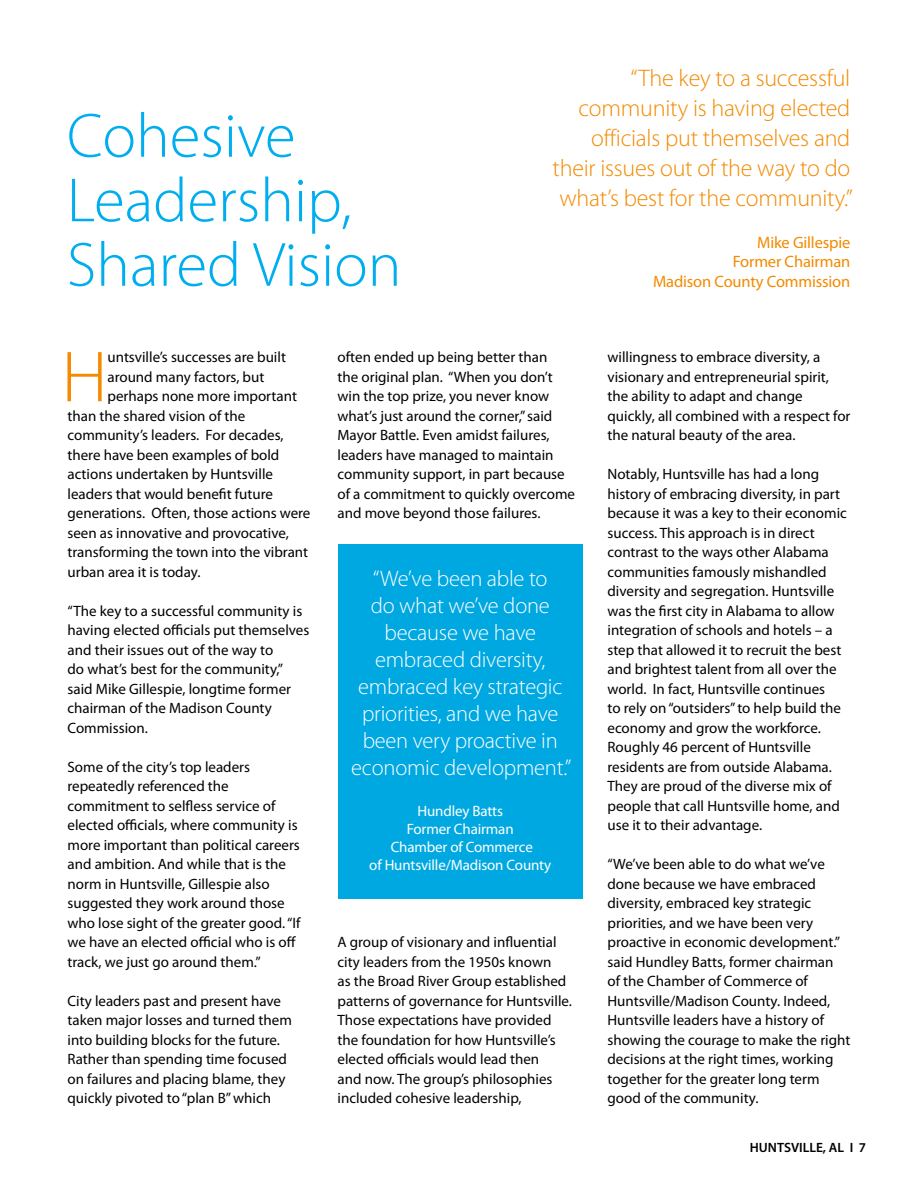
<style>
.page{position:relative;width:918px;height:1188px;background:#fff}
.page>*{position:absolute;margin:0;border:0;box-sizing:border-box;transform-origin:0 0}
.t1{font:300 72.9px "Myriad Pro";color:#f38a00}
.t2{font:300 63px/64.5px "Myriad Pro";color:#00aeef}
.t3{font:300 24px/30px "Myriad Pro";letter-spacing:-.01em;color:#f38a00;text-align:right}
.t4{font:300 22.5px/27px "Myriad Pro";letter-spacing:-.01em;color:#fff;text-align:center}
.t5{font:16.5px/19.8px "Myriad Pro";letter-spacing:-.01em;color:#f38a00;text-align:right}
.t6{font:15px/19.5px "Myriad Pro";color:#000}
.t7{font:15px/18px "Myriad Pro";letter-spacing:-.01em;color:#fff;text-align:center}
.t8{font:600 13.5px "Myriad Pro";color:#000}
</style>
<div class="page">
<div style="left:338px;top:544px;width:244px;height:355px;background:#00a8e1"></div>
<h2 class="t2" style="left:67px;top:105px;width:336px">Cohesive<br>Leadership,<br>Shared Vision</h2>
<h3 class="t3" style="left:553px;top:64px;width:302px">“The key to a successful community is having elected officials put themselves and their issues out of the way to do what’s best for the community.”</h3>
<p class="t5" style="left:653px;top:232px;width:199px">Mike Gillespie<br>Former Chairman<br>Madison County Commission</p>
<h1 class="t1" style="left:62px;top:337px;width:47px">H</h1>
<p class="t6" style="left:107px;top:347px;width:180px">untsville’s successes are built</p>
<p class="t6" style="left:107px;top:367px;width:158px">around many factors, but</p>
<p class="t6" style="left:107px;top:386px;width:191px">perhaps none more important</p>
<p class="t6" style="left:68px;top:406px;width:179px">than the shared vision of the</p>
<p class="t6" style="left:68px;top:425px;width:218px">community’s leaders. For decades,</p>
<p class="t6" style="left:68px;top:445px;width:213px">there have been examples of bold</p>
<p class="t6" style="left:68px;top:464px;width:207px">actions undertaken by Huntsville</p>
<p class="t6" style="left:68px;top:484px;width:207px">leaders that would benefit future</p>
<p class="t6" style="left:68px;top:503px;width:244px">generations. Often, those actions were</p>
<p class="t6" style="left:68px;top:523px;width:223px">seen as innovative and provocative,</p>
<p class="t6" style="left:68px;top:542px;width:242px">transforming the town into the vibrant</p>
<p class="t6" style="left:68px;top:562px;width:134px">urban area it is today.</p>
<p class="t6" style="left:68px;top:601px;width:243px">“The key to a successful community is having elected officials put themselves and their issues out of the way to<br>do what’s best for the community,” said Mike Gillespie, longtime former chairman of the Madison County<br>Commission.</p>
<p class="t6" style="left:68px;top:757px;width:235px">Some of the city’s top leaders repeatedly referenced the commitment to selfless service of elected officials, where community is more important than political careers and ambition. And while that is the norm in Huntsville, Gillespie also suggested they work around those who lose sight of the greater good. “If we have an elected official who is off track, we just go around them.”</p>
<p class="t6" style="left:68px;top:991px;width:226px">City leaders past and present have taken major losses and turned them into building blocks for the future.<br>Rather than spending time focused on failures and placing blame, they quickly pivoted to “plan B” which</p>
<p class="t6" style="left:338px;top:347px;width:239px">often ended up being better than<br>the original plan. “When you don’t win the top prize, you never know what’s just around the corner,” said Mayor Battle. Even amidst failures, leaders have managed to maintain community support, in part because of a commitment to quickly overcome and move beyond those failures.</p>
<h3 class="t4" style="left:351px;top:565px;width:222px">“We’ve been able to<br>do what we’ve done because we have embraced diversity, embraced key strategic priorities, and we have been very proactive in economic development.”</h3>
<p class="t7" style="left:369px;top:802px;width:183px">Hundley Batts<br>Former Chairman<br>Chamber of Commerce<br>of Huntsville/Madison County</p>
<p class="t6" style="left:338px;top:932px;width:236px">A group of visionary and influential city leaders from the 1950s known<br>as the Broad River Group established patterns of governance for Huntsville.<br>Those expectations have provided the foundation for how Huntsville’s elected officials would lead then<br>and now. The group’s philosophies included cohesive leadership,</p>
<p class="t6" style="left:608px;top:347px;width:244px">willingness to embrace diversity, a visionary and entrepreneurial spirit, the ability to adapt and change quickly, all combined with a respect for the natural beauty of the area.</p>
<p class="t6" style="left:608px;top:464px;width:241px">Notably, Huntsville has had a long history of embracing diversity, in part because it was a key to their economic success. This approach is in direct contrast to the ways other Alabama communities famously mishandled diversity and segregation. Huntsville was the first city in Alabama to allow integration of schools and hotels – a step that allowed it to recruit the best and brightest talent from all over the world. In fact, Huntsville continues<br>to rely on “outsiders” to help build the economy and grow the workforce.<br>Roughly 46 percent of Huntsville residents are from outside Alabama.<br>They are proud of the diverse mix of people that call Huntsville home, and use it to their advantage.</p>
<p class="t6" style="left:608px;top:854px;width:244px">“We’ve been able to do what we’ve done because we have embraced diversity, embraced key strategic priorities, and we have been very proactive in economic development.” said Hundley Batts, former chairman<br>of the Chamber of Commerce of Huntsville/Madison County. Indeed, Huntsville leaders have a history of showing the courage to make the right decisions at the right times, working together for the greater long term good of the community.</p>
<p class="t8" style="left:750px;top:1139px;width:118px">HUNTSVILLE, AL I 7</p>
</div>
